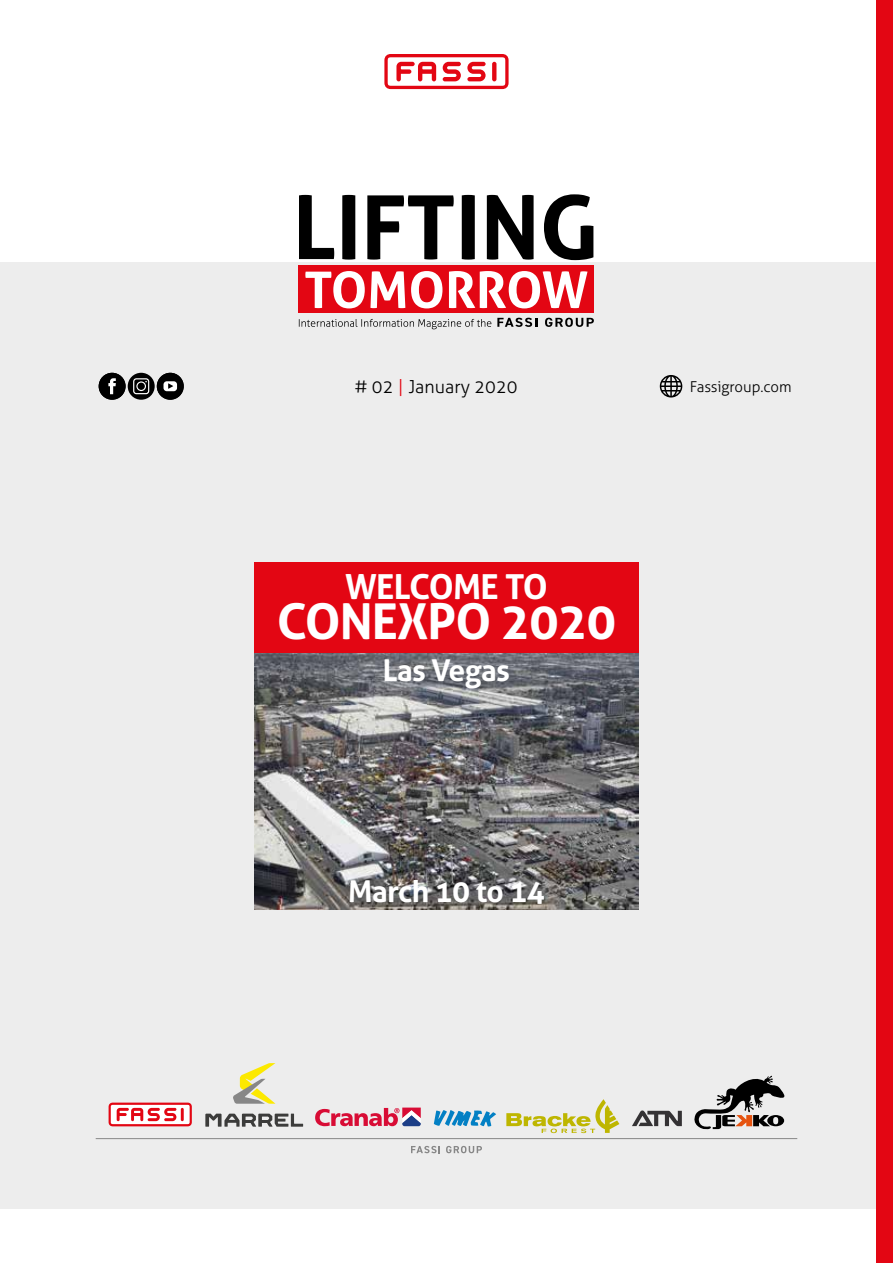
<style>
.page{position:relative;width:893px;height:1263px;background:#fff}
.page>*{position:absolute;margin:0;border:0;box-sizing:border-box;transform-origin:0 0}
.t1{font:700 49.5px "Aller";letter-spacing:-.02em;color:#fff}
.t2{font:700 34.5px "Aller";letter-spacing:-.02em;color:#fff}
.t3{font:700 30px "Aller";letter-spacing:-.02em;color:#fff}
.t4{font:300 18px "Aller";color:#000}
.t5{font:300 15px "Aller";color:#000}
.s1{color:#e30613}
</style>
<div class="page">
<div style="left:0;top:262px;width:893px;height:947px;background:#ededed"></div>
<div style="left:99px;top:373px;width:27px;height:27px;background:#000;border-radius:50%"></div>
<svg style="left:108px;top:378px;width:8px;height:16px"></svg>
<svg style="left:128px;top:373px;width:27px;height:27px"></svg>
<svg style="left:133px;top:378px;width:16px;height:16px"></svg>
<div style="left:157px;top:373px;width:27px;height:27px;background:#000;border-radius:50%"></div>
<div style="left:163px;top:381px;width:14px;height:10px;background:#fff;border-radius:3px"></div>
<svg style="left:168px;top:383px;width:5px;height:6px"></svg>
<svg style="left:660px;top:375px;width:22px;height:22px"></svg>
<svg style="left:497px;top:318px;width:40px;height:9px"></svg>
<svg style="left:545px;top:318px;width:49px;height:9px"></svg>
<svg style="left:299px;top:319px;width:192px;height:10px"></svg>
<div style="left:299px;top:265px;width:295px;height:48px;background:#e30613"></div>
<svg style="left:305px;top:271px;width:282px;height:37px"></svg>
<svg style="left:299px;top:194px;width:294px;height:66px"></svg>
<div style="left:876px;top:0;width:17px;height:1263px;background:#e30613"></div>
<svg style="left:384px;top:54px;width:125px;height:35px"></svg>
<div style="left:254px;top:562px;width:384px;height:91px;background:#e30613"></div>
<img style="left:254px;top:653px;width:384px;height:256px">
<hr style="left:96px;top:1138px;width:701px;height:1px;background:#878787">
<svg style="left:411px;top:1146px;width:29px;height:7px"></svg>
<svg style="left:446px;top:1146px;width:36px;height:7px"></svg>
<svg style="left:109px;top:1102px;width:83px;height:24px;background:#f29399"></svg>
<svg style="left:434px;top:1110px;width:62px;height:16px"></svg>
<svg style="left:506px;top:1099px;width:113px;height:34px"></svg>
<svg style="left:694px;top:1075px;width:91px;height:55px"></svg>
<svg style="left:315px;top:1107px;width:106px;height:19px"></svg>
<svg style="left:632px;top:1110px;width:50px;height:16px"></svg>
<svg style="left:233px;top:1063px;width:42px;height:41px"></svg>
<svg style="left:205px;top:1113px;width:98px;height:14px"></svg>
<p class="t4" style="left:354px;top:376px;width:165px"># 02 <span class="s1">|</span> January 2020</p>
<p class="t5" style="left:690px;top:377px;width:104px">Fassigroup.com</p>
<p class="t2" style="left:345px;top:565px;width:204px">WELCOME TO</p>
<h1 class="t1" style="left:277px;top:591px;width:341px">CONEXPO 2020</h1>
<p class="t3" style="left:383px;top:652px;width:129px">Las Vegas</p>
<p class="t3" style="left:348px;top:873px;width:198px">March 10 to 14</p>
</div>
